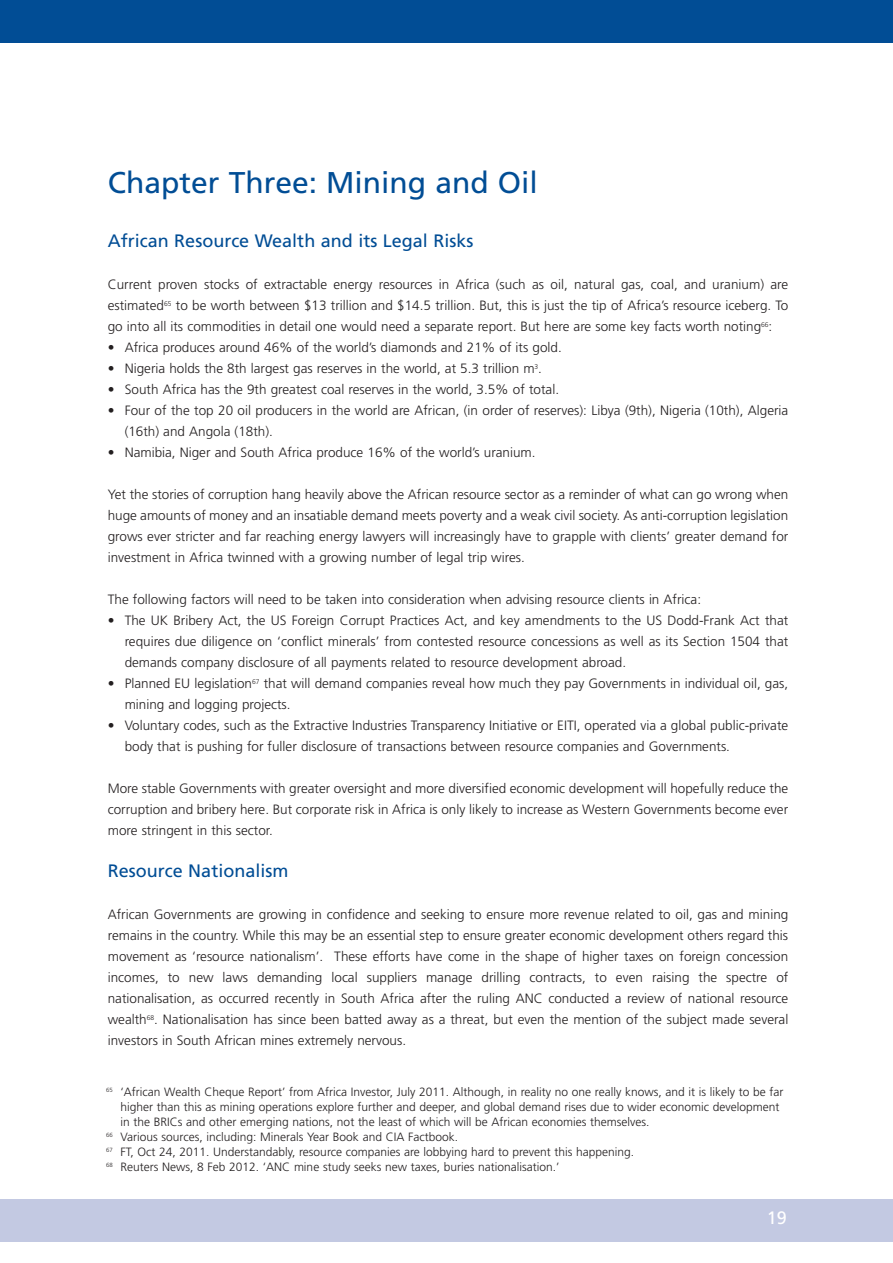
<style>
.page{position:relative;width:893px;height:1263px;background:#fff}
.page>*{position:absolute;margin:0;border:0;box-sizing:border-box;transform-origin:0 0}
.t1{font:30px "Frutiger";color:#014d95}
.t2{font:18px "Frutiger";color:#014d95}
.t3{font:18px "Frutiger";color:#fff}
.t4{font:300 13.5px/21px "Frutiger";color:#231f20;text-align:justify}
.t5{font:300 12px "Frutiger";color:#231f20}
</style>
<div class="page">
<div style="left:0;top:0;width:893px;height:43px;background:#014d95"></div>
<div style="left:0;top:1199px;width:893px;height:43px;background:#c3c9e2"></div>
<h1 class="t1" style="left:108px;top:170px;width:432px">Chapter Three: Mining and Oil</h1>
<h2 class="t2" style="left:108px;top:234px;width:367px">African Resource Wealth and its Legal Risks</h2>
<p class="t4" style="left:108px;top:275px;width:682px">Current proven stocks of extractable energy resources in Africa (such as oil, natural gas, coal, and uranium) are estimated<sup>65</sup> to be worth between $13 trillion and $14.5 trillion. But, this is just the tip of Africa’s resource iceberg. To go into all its commodities in detail one would need a separate report. But here are some key facts worth noting<sup>66</sup>:</p>
<p class="t4" style="left:108px;top:338px;width:455px">• Africa produces around 46% of the world’s diamonds and 21% of its gold.</p>
<p class="t4" style="left:108px;top:359px;width:436px">• Nigeria holds the 8th largest gas reserves in the world, at 5.3 trillion m<sup>3</sup>.</p>
<p class="t4" style="left:108px;top:380px;width:453px">• South Africa has the 9th greatest coal reserves in the world, 3.5% of total.</p>
<p class="t4" style="left:125px;top:401px;width:665px;text-indent:-17px">• Four of the top 20 oil producers in the world are African, (in order of reserves): Libya (9th), Nigeria (10th), Algeria (16th) and Angola (18th).</p>
<p class="t4" style="left:108px;top:443px;width:429px">• Namibia, Niger and South Africa produce 16% of the world’s uranium.</p>
<p class="t4" style="left:108px;top:485px;width:682px">Yet the stories of corruption hang heavily above the African resource sector as a reminder of what can go wrong when huge amounts of money and an insatiable demand meets poverty and a weak civil society. As anti-corruption legislation grows ever stricter and far reaching energy lawyers will increasingly have to grapple with clients’ greater demand for investment in Africa twinned with a growing number of legal trip wires.</p>
<p class="t4" style="left:108px;top:590px;width:595px">The following factors will need to be taken into consideration when advising resource clients in Africa:</p>
<p class="t4" style="left:125px;top:611px;width:665px;text-indent:-17px">• The UK Bribery Act, the US Foreign Corrupt Practices Act, and key amendments to the US Dodd-Frank Act that requires due diligence on ‘conflict minerals’ from contested resource concessions as well as its Section 1504 that demands company disclosure of all payments related to resource development abroad.</p>
<p class="t4" style="left:125px;top:674px;width:665px;text-indent:-17px">• Planned EU legislation<sup>67</sup> that will demand companies reveal how much they pay Governments in individual oil, gas, mining and logging projects.</p>
<p class="t4" style="left:125px;top:716px;width:665px;text-indent:-17px">• Voluntary codes, such as the Extractive Industries Transparency Initiative or EITI, operated via a global public-private body that is pushing for fuller disclosure of transactions between resource companies and Governments.</p>
<p class="t4" style="left:108px;top:779px;width:682px">More stable Governments with greater oversight and more diversified economic development will hopefully reduce the corruption and bribery here. But corporate risk in Africa is only likely to increase as Western Governments become ever more stringent in this sector.</p>
<h2 class="t2" style="left:108px;top:864px;width:182px">Resource Nationalism</h2>
<p class="t4" style="left:108px;top:905px;width:682px">African Governments are growing in confidence and seeking to ensure more revenue related to oil, gas and mining remains in the country. While this may be an essential step to ensure greater economic development others regard this movement as ‘resource nationalism’. These efforts have come in the shape of higher taxes on foreign concession incomes, to new laws demanding local suppliers manage drilling contracts, to even raising the spectre of nationalisation, as occurred recently in South Africa after the ruling ANC conducted a review of national resource wealth<sup>68</sup>. Nationalisation has since been batted away as a threat, but even the mention of the subject made several investors in South African mines extremely nervous.</p>
<p class="t5" style="left:106px;top:1087px;width:679px"><sup>65</sup> ‘African Wealth Cheque Report’ from Africa Investor, July 2011. Although, in reality no one really knows, and it is likely to be far</p>
<p class="t5" style="left:121px;top:1102px;width:660px">higher than this as mining operations explore further and deeper, and global demand rises due to wider economic development</p>
<p class="t5" style="left:121px;top:1117px;width:530px">in the BRICs and other emerging nations, not the least of which will be African economies themselves.</p>
<p class="t5" style="left:106px;top:1132px;width:353px"><sup>66</sup> Various sources, including: Minerals Year Book and CIA Factbook.</p>
<p class="t5" style="left:106px;top:1147px;width:529px"><sup>67</sup> FT, Oct 24, 2011. Understandably, resource companies are lobbying hard to prevent this happening.</p>
<p class="t5" style="left:106px;top:1162px;width:455px"><sup>68</sup> Reuters News, 8 Feb 2012. ‘ANC mine study seeks new taxes, buries nationalisation.’</p>
<h2 class="t3" style="left:767px;top:1211px;width:22px">19</h2>
</div>
